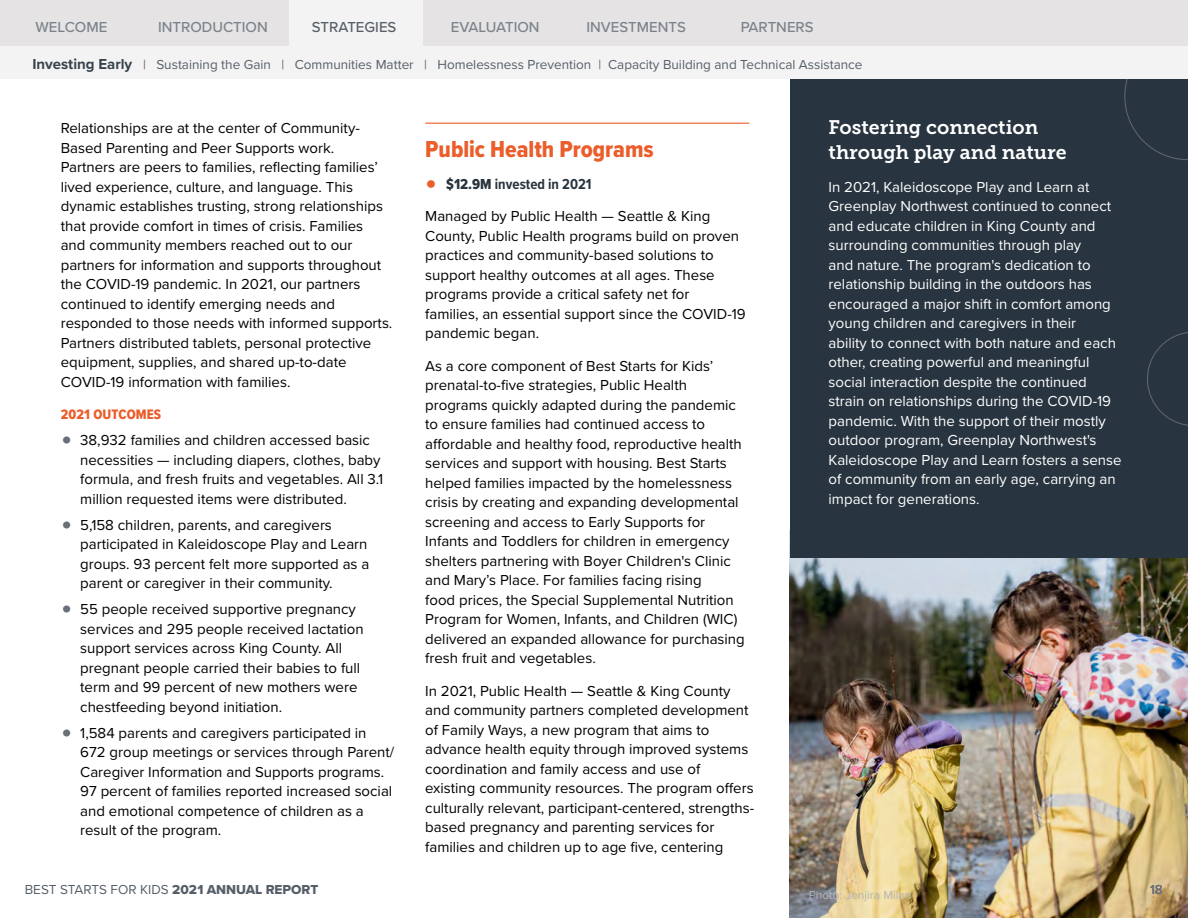
<style>
.page{position:relative;width:1188px;height:918px;background:#fff}
.page>*{position:absolute;margin:0;border:0;box-sizing:border-box;transform-origin:0 0}
.t1{font:24px "Proxima Nova Cond Extrabld";color:#eb5d2b}
.t2{font:19.5px/25.5px "Museo Slab 700";color:#fff}
.t3{font:15px/19.5px "Proxima Nova";color:#000}
.t4{font:15px/19.5px "Proxima Nova";color:#fff}
.t5{font:500 15px "Proxima Nova";color:#7b828b}
.t6{font:700 15px "Proxima Nova Cond";color:#28343f}
.t7{font:500 15px "Proxima Nova";color:#565f69}
.t8{font:14.25px "Proxima Nova Cond Extrabld";letter-spacing:.01em;color:#eb5d2b}
.t9{font:13.5px "Proxima Nova";color:#565f69}
.t10{font:500 13.5px "Proxima Nova";color:#686f79}
.t11{font:12px "Proxima Nova";color:#b5b5b5}
.s1{font-weight:700;font-size:15px;color:#37424c}
.s2{font-size:33px;color:#686f79}
.s3{font-size:33px;color:#eb5d2b}
.s4{font-family:"Proxima Nova Cond Extrabld";font-weight:400}
.s5{font-family:"Proxima Nova Extrabld"}
</style>
<div class="page">
<hr style="left:425px;top:123px;width:324px;height:1px;background:#eb5d2b">
<img style="left:789px;top:545px;width:399px;height:373px">
<div style="left:791px;top:58px;width:397px;height:500px;background:#28343f"></div>
<svg style="left:1147px;top:332px;width:41px;height:94px"></svg>
<svg style="left:1124px;top:79px;width:64px;height:81px"></svg>
<div style="left:0;top:0;width:1188px;height:79px;background:#f4f3f3"></div>
<div style="left:0;top:0;width:1188px;height:46px;background:#e5e3e3"></div>
<div style="left:289px;top:0;width:134px;height:46px;background:#f4f3f3"></div>
<p class="t5" style="left:36px;top:16px;width:73px">WELCOME</p>
<p class="t5" style="left:158px;top:16px;width:111px">INTRODUCTION</p>
<p class="t7" style="left:312px;top:16px;width:86px">STRATEGIES</p>
<p class="t5" style="left:451px;top:16px;width:90px">EVALUATION</p>
<p class="t5" style="left:587px;top:16px;width:101px">INVESTMENTS</p>
<p class="t5" style="left:741px;top:16px;width:74px">PARTNERS</p>
<p class="t9" style="left:32px;top:54px;width:832px"><span class="s1">Investing Early</span> | Sustaining the Gain | Communities Matter | Homelessness Prevention | Capacity Building and Technical Assistance</p>
<p class="t3" style="left:61px;top:118px;width:333px">Relationships are at the center of Community-Based Parenting and Peer Supports work.<br>Partners are peers to families, reflecting families’ lived experience, culture, and language. This dynamic establishes trusting, strong relationships that provide comfort in times of crisis. Families<br>and community members reached out to our partners for information and supports throughout the COVID-19 pandemic. In 2021, our partners continued to identify emerging needs and responded to those needs with informed supports.<br>Partners distributed tablets, personal protective equipment, supplies, and shared up-to-date COVID-19 information with families.</p>
<p class="t8" style="left:61px;top:404px;width:102px">2021 OUTCOMES</p>
<p class="t3" style="left:80px;top:430px;width:305px;text-indent:-20px"><span class="s2">•</span> 38,932 families and children accessed basic necessities — including diapers, clothes, baby formula, and fresh fruits and vegetables. All 3.1 million requested items were distributed.</p>
<p class="t3" style="left:80px;top:514px;width:291px;text-indent:-20px"><span class="s2">•</span> 5,158 children, parents, and caregivers participated in Kaleidoscope Play and Learn groups. 93 percent felt more supported as a parent or caregiver in their community.</p>
<p class="t3" style="left:80px;top:599px;width:285px;text-indent:-20px"><span class="s2">•</span> 55 people received supportive pregnancy services and 295 people received lactation support services across King County. All pregnant people carried their babies to full term and 99 percent of new mothers were chestfeeding beyond initiation.</p>
<p class="t3" style="left:80px;top:722px;width:316px;text-indent:-20px"><span class="s2">•</span> 1,584 parents and caregivers participated in 672 group meetings or services through Parent/ Caregiver Information and Supports programs.<br>97 percent of families reported increased social and emotional competence of children as a result of the program.</p>
<h1 class="t1" style="left:425px;top:132px;width:230px">Public Health Programs</h1>
<p class="t6" style="left:425px;top:173px;width:168px"><span class="s3">•</span> <span class="s4">$12.9M</span> invested in 2021</p>
<p class="t3" style="left:425px;top:206px;width:322px">Managed by Public Health — Seattle &amp; King County, Public Health programs build on proven practices and community-based solutions to support healthy outcomes at all ages. These programs provide a critical safety net for families, an essential support since the COVID-19 pandemic began.</p>
<p class="t3" style="left:425px;top:355px;width:321px">As a core component of Best Starts for Kids’ prenatal-to-five strategies, Public Health programs quickly adapted during the pandemic to ensure families had continued access to affordable and healthy food, reproductive health services and support with housing. Best Starts helped families impacted by the homelessness crisis by creating and expanding developmental screening and access to Early Supports for Infants and Toddlers for children in emergency shelters partnering with Boyer Children's Clinic and Mary’s Place. For families facing rising<br>food prices, the Special Supplemental Nutrition Program for Women, Infants, and Children (WIC) delivered an expanded allowance for purchasing fresh fruit and vegetables.</p>
<p class="t3" style="left:425px;top:680px;width:330px">In 2021, Public Health — Seattle &amp; King County and community partners completed development of Family Ways, a new program that aims to advance health equity through improved systems coordination and family access and use of existing community resources. The program offers culturally relevant, participant-centered, strengths&shy;based pregnancy and parenting services for families and children up to age five, centering</p>
<h2 class="t2" style="left:829px;top:114px;width:240px">Fostering connection through play and nature</h2>
<p class="t4" style="left:829px;top:176px;width:295px">In 2021, Kaleidoscope Play and Learn at Greenplay Northwest continued to connect and educate children in King County and surrounding communities through play<br>and nature. The program's dedication to relationship building in the outdoors has encouraged a major shift in comfort among young children and caregivers in their<br>ability to connect with both nature and each other, creating powerful and meaningful social interaction despite the continued strain on relationships during the COVID-19 pandemic. With the support of their mostly outdoor program, Greenplay Northwest's Kaleidoscope Play and Learn fosters a sense of community from an early age, carrying an impact for generations.</p>
<p class="t9" style="left:25px;top:880px;width:295px">BEST STARTS FOR KIDS <span class="s5">2021 ANNUAL REPORT</span></p>
<p class="t10" style="left:1150px;top:880px;width:14px">18</p>
<p class="t11" style="left:809px;top:886px;width:104px">Photo: Jenjira Milan</p>
</div>
